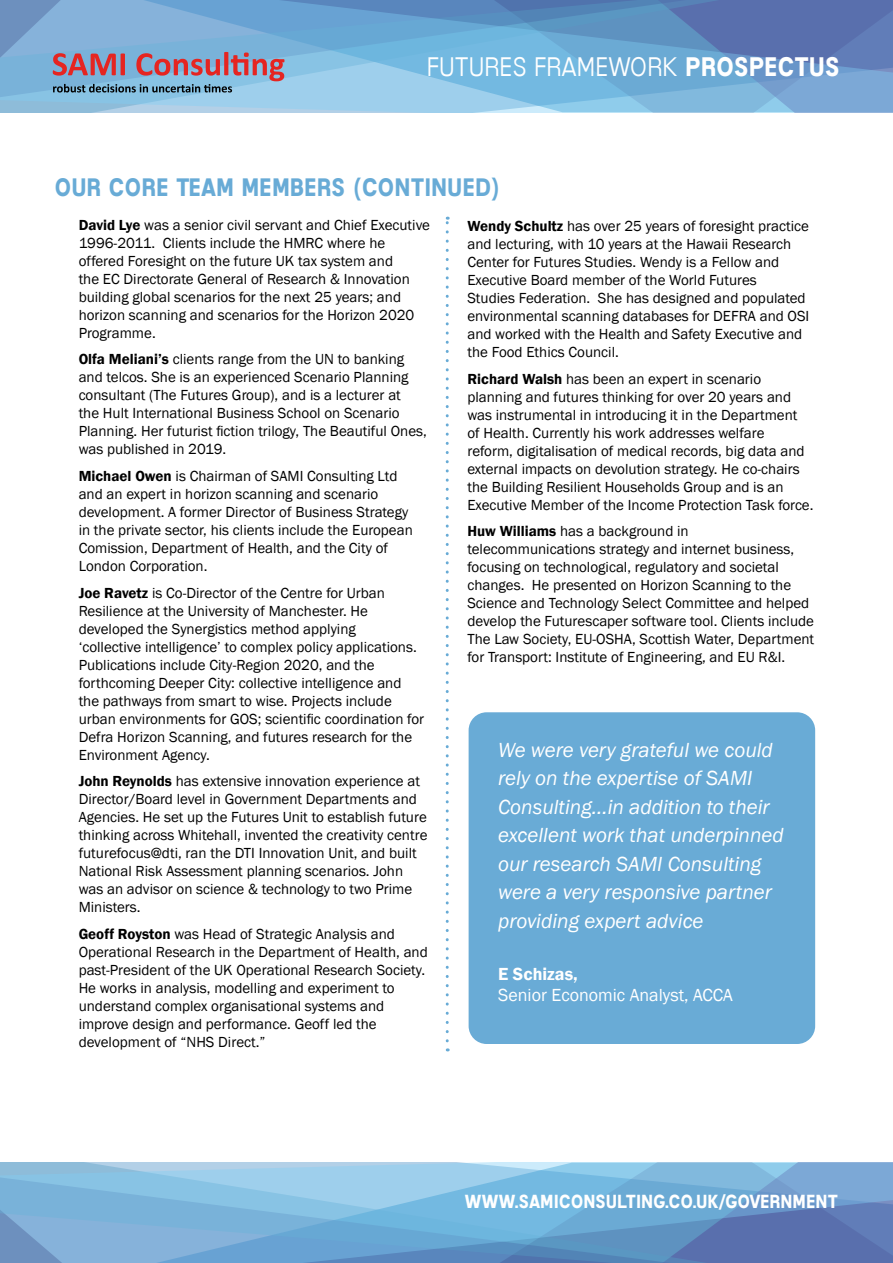
<style>
.page{position:relative;width:893px;height:1263px;background:#fff}
.page>*{position:absolute;margin:0;border:0;box-sizing:border-box;transform-origin:0 0}
.t1{font:25.5px "Mixolydian Titling Lt";color:#fff}
.t2{font:700 24px "Mixolydian Titling Rg";color:#68abd6}
.t3{font:italic 21px/28.5px "Franklin Gothic";color:#fff}
.t4{font:700 18px "Mixolydian Titling Rg";color:#fff}
.t5{font:18px "Franklin Gothic";color:#fff}
.t6{font:600 18px "Franklin Gothic";color:#fff}
.t7{font:15px/18px "Franklin Gothic";color:#000}
.s1{font-family:"Mixolydian Titling Rg";font-weight:700}
.s2{font-weight:600}
</style>
<div class="page">
<svg style="left:0;top:0;width:893px;height:112px;background:#73a6d1"></svg>
<svg style="left:0;top:0;width:284px;height:92px;background:#83a0c4"></svg>
<svg style="left:0;top:1162px;width:893px;height:101px;background:#77aad4"></svg>
<svg style="left:446px;top:217px;width:3px;height:824px"></svg>
<div style="left:469px;top:712px;width:346px;height:332px;background:#69abd6;border-radius:18px"></div>
<h1 class="t1" style="left:427px;top:51px;width:414px">FUTURES FRAMEWORK <span class="s1">PROSPECTUS</span></h1>
<h2 class="t2" style="left:54px;top:172px;width:448px">OUR CORE TEAM MEMBERS (CONTINUED)</h2>
<p class="t7" style="left:79px;top:216px;width:353px"><span class="s2">David Lye</span> was a senior civil servant and Chief Executive 1996-2011. Clients include the HMRC where he offered Foresight on the future UK tax system and<br>the EC Directorate General of Research &amp; Innovation building global scenarios for the next 25 years; and horizon scanning and scenarios for the Horizon 2020<br>Programme.</p>
<p class="t7" style="left:79px;top:351px;width:350px"><span class="s2">Olfa Meliani’s</span> clients range from the UN to banking and telcos. She is an experienced Scenario Planning consultant (The Futures Group), and is a lecturer at<br>the Hult International Business School on Scenario Planning. Her futurist fiction trilogy, The Beautiful Ones, was published in 2019.</p>
<p class="t7" style="left:79px;top:467px;width:336px"><span class="s2">Michael Owen</span> is Chairman of SAMI Consulting Ltd and an expert in horizon scanning and scenario development. A former Director of Business Strategy in the private sector, his clients include the European Comission, Department of Health, and the City of London Corporation.</p>
<p class="t7" style="left:79px;top:584px;width:347px"><span class="s2">Joe Ravetz</span> is Co-Director of the Centre for Urban Resilience at the University of Manchester. He developed the Synergistics method applying<br>‘collective intelligence’ to complex policy applications.<br>Publications include City-Region 2020, and the forthcoming Deeper City: collective intelligence and the pathways from smart to wise. Projects include urban environments for GOS; scientific coordination for Defra Horizon Scanning, and futures research for the Environment Agency.</p>
<p class="t7" style="left:79px;top:772px;width:350px"><span class="s2">John Reynolds</span> has extensive innovation experience at Director/Board level in Government Departments and Agencies. He set up the Futures Unit to establish future thinking across Whitehall, invented the creativity centre futurefocus@dti, ran the DTI Innovation Unit, and built National Risk Assessment planning scenarios. John was an advisor on science &amp; technology to two Prime Ministers.</p>
<p class="t7" style="left:79px;top:925px;width:351px"><span class="s2">Geoff Royston</span> was Head of Strategic Analysis and Operational Research in the Department of Health, and past-President of the UK Operational Research Society.<br>He works in analysis, modelling and experiment to understand complex organisational systems and improve design and performance. Geoff led the development of “NHS Direct.”</p>
<p class="t7" style="left:467px;top:217px;width:343px"><span class="s2">Wendy Schultz</span> has over 25 years of foresight practice and lecturing, with 10 years at the Hawaii Research Center for Futures Studies. Wendy is a Fellow and Executive Board member of the World Futures<br>Studies Federation. She has designed and populated environmental scanning databases for DEFRA and OSI and worked with the Health and Safety Executive and the Food Ethics Council.</p>
<p class="t7" style="left:467px;top:370px;width:348px"><span class="s2">Richard Walsh</span> has been an expert in scenario planning and futures thinking for over 20 years and was instrumental in introducing it in the Department of Health. Currently his work addresses welfare reform, digitalisation of medical records, big data and external impacts on devolution strategy. He co-chairs the Building Resilient Households Group and is an Executive Member of the Income Protection Task force.</p>
<p class="t7" style="left:467px;top:522px;width:348px"><span class="s2">Huw Williams</span> has a background in telecommunications strategy and internet business, focusing on technological, regulatory and societal changes. He presented on Horizon Scanning to the Science and Technology Select Committee and helped develop the Futurescaper software tool. Clients include The Law Society, EU-OSHA, Scottish Water, Department for Transport: Institute of Engineering, and EU R&amp;I.</p>
<h3 class="t3" style="left:498px;top:736px;width:287px">We were very grateful we could rely on the expertise of SAMI<br>Consulting…in addition to their excellent work that underpinned our research SAMI Consulting were a very responsive partner providing expert advice</h3>
<p class="t6" style="left:498px;top:962px;width:81px">E Schizas,</p>
<p class="t5" style="left:498px;top:984px;width:236px">Senior Economic Analyst, ACCA</p>
<p class="t4" style="left:465px;top:1191px;width:375px">WWW.SAMICONSULTING.CO.UK/GOVERNMENT</p>
</div>
